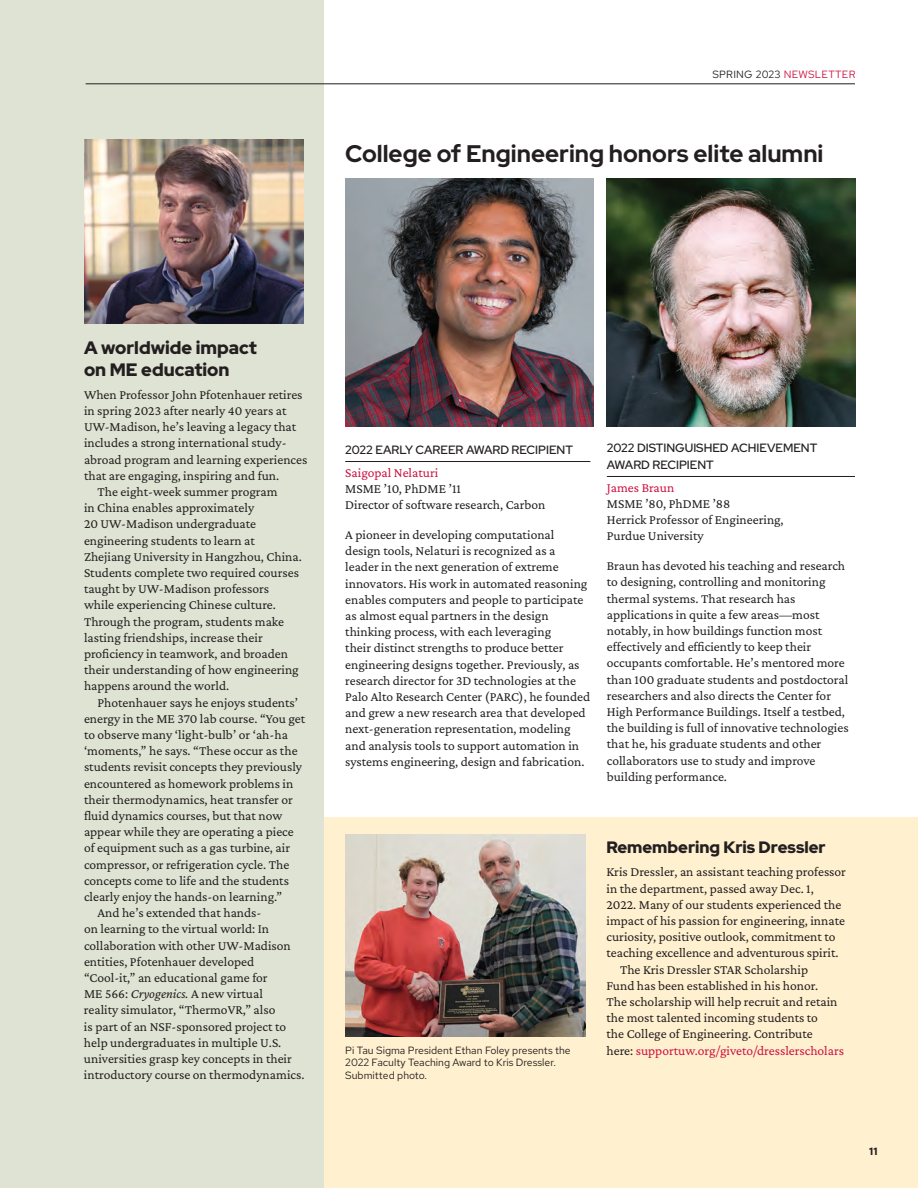
<style>
.page{position:relative;width:918px;height:1188px;background:#fff}
.page>*{position:absolute;margin:0;border:0;box-sizing:border-box;transform-origin:0 0}
.heading_16{font:700 24px "Red Hat Display";color:#231f20}
.heading_12{font:900 18px/21.6px "Red Hat Display";color:#231f20}
.body_text{font:900 16.5px "Red Hat Display";color:#231f20}
.body_text-2{font:13.5px/16.2px "Crimson Pro";color:#231f20}
.body_text-3{font:13.5px "Crimson Pro";color:#cd1141}
.heading_12-2{font:13.5px "Crimson Pro";color:#cd1141}
.heading_12-3{font:600 12px/16.5px "Red Hat Display";color:#231f20}
.top_mast_info{font:10.5px/12.6px "Red Hat Text";color:#231f20}
.top_mast_info-2{font:10.5px "Red Hat Text";letter-spacing:.025em;color:#231f20}
.t1{font:700 10.5px "Red Hat Text";color:#231f20}
.s1{color:#cd1141}
.s2{font-style:italic}
.s3{color:#231f20}
</style>
<div class="page">
<div style="left:324px;top:818px;width:594px;height:370px;background:#fff0cf"></div>
<div style="left:0;top:0;width:324px;height:1188px;background:#dfe3d3"></div>
<hr style="left:86px;top:84px;width:769px;height:1px;background:#231f20">
<hr style="left:345px;top:461px;width:245px;height:1px;background:#231f20">
<hr style="left:607px;top:476px;width:248px;height:1px;background:#231f20">
<img style="left:345px;top:835px;width:240px;height:201px">
<img style="left:84px;top:140px;width:219px;height:184px">
<img style="left:345px;top:178px;width:249px;height:249px">
<img style="left:607px;top:178px;width:248px;height:249px">
<p class="top_mast_info-2" style="left:712px;top:67px;width:145px">SPRING 2023 <span class="s1">NEWSLETTER</span></p>
<p class="heading_16" style="left:345px;top:138px;width:480px">College of Engineering honors elite alumni</p>
<p class="heading_12" style="left:84px;top:337px;width:174px">A worldwide impact on ME education</p>
<p class="body_text-2" style="left:84px;top:386px;width:225px">When Professor John Pfotenhauer retires in spring 2023 after nearly 40 years at UW-Madison, he’s leaving a legacy that includes a strong international study&shy;abroad program and learning experiences that are engaging, inspiring and fun.</p>
<p class="body_text-2" style="left:84px;top:483px;width:219px;text-indent:14px">The eight-week summer program<br>in China enables approximately<br>20 UW-Madison undergraduate engineering students to learn at Zhejiang University in Hangzhou, China.<br>Students complete two required courses taught by UW-Madison professors while experiencing Chinese culture.<br>Through the program, students make lasting friendships, increase their proficiency in teamwork, and broaden their understanding of how engineering happens around the world.</p>
<p class="body_text-2" style="left:84px;top:694px;width:223px;text-indent:14px">Photenhauer says he enjoys students’ energy in the ME 370 lab course. “You get to observe many ‘light-bulb’ or ‘ah-ha ‘moments,” he says. “These occur as the students revisit concepts they previously encountered as homework problems in their thermodynamics, heat transfer or fluid dynamics courses, but that now appear while they are operating a piece of equipment such as a gas turbine, air compressor, or refrigeration cycle. The concepts come to life and the students clearly enjoy the hands-on learning.”</p>
<p class="body_text-2" style="left:84px;top:905px;width:222px;text-indent:14px">And he’s extended that hands-<br>on learning to the virtual world: In collaboration with other UW-Madison entities, Pfotenhauer developed “Cool-it,” an educational game for<br>ME 566: <span class="s2">Cryogenics.</span> A new virtual<br>reality simulator, “ThermoVR,” also<br>is part of an NSF-sponsored project to help undergraduates in multiple U.S. universities grasp key concepts in their introductory course on thermodynamics.</p>
<p class="heading_12-3" style="left:345px;top:441px;width:229px">2022 EARLY CAREER AWARD RECIPIENT</p>
<p class="heading_12-2" style="left:345px;top:464px;width:95px">Saigopal Nelaturi</p>
<p class="body_text-2" style="left:345px;top:480px;width:117px">MSME ’10, PhDME ’11</p>
<p class="body_text-2" style="left:345px;top:497px;width:202px">Director of software research, Carbon</p>
<p class="body_text-2" style="left:345px;top:526px;width:246px">A pioneer in developing computational design tools, Nelaturi is recognized as a leader in the next generation of extreme innovators. His work in automated reasoning enables computers and people to participate as almost equal partners in the design thinking process, with each leveraging<br>their distinct strengths to produce better engineering designs together. Previously, as research director for 3D technologies at the Palo Alto Research Center (PARC), he founded and grew a new research area that developed next-generation representation, modeling and analysis tools to support automation in systems engineering, design and fabrication.</p>
<p class="heading_12-3" style="left:607px;top:440px;width:212px">2022 DISTINGUISHED ACHIEVEMENT<br>AWARD RECIPIENT</p>
<p class="body_text-3" style="left:607px;top:479px;width:69px">James Braun</p>
<p class="body_text-2" style="left:607px;top:495px;width:125px">MSME ’80, PhDME ’88</p>
<p class="body_text-2" style="left:607px;top:512px;width:178px">Herrick Professor of Engineering,<br>Purdue University</p>
<p class="body_text-2" style="left:607px;top:557px;width:243px">Braun has devoted his teaching and research to designing, controlling and monitoring thermal systems. That research has applications in quite a few areas—most notably, in how buildings function most effectively and efficiently to keep their occupants comfortable. He’s mentored more than 100 graduate students and postdoctoral researchers and also directs the Center for High Performance Buildings. Itself a testbed, the building is full of innovative technologies that he, his graduate students and other collaborators use to study and improve building performance.</p>
<p class="body_text" style="left:606px;top:837px;width:221px">Remembering Kris Dressler</p>
<p class="body_text-2" style="left:606px;top:864px;width:241px">Kris Dressler, an assistant teaching professor in the department, passed away Dec. 1, 2022. Many of our students experienced the impact of his passion for engineering, innate curiosity, positive outlook, commitment to teaching excellence and adventurous spirit.</p>
<p class="body_text-2" style="left:606px;top:961px;width:233px;text-indent:14px">The Kris Dressler STAR Scholarship Fund has been established in his honor.<br>The scholarship will help recruit and retain the most talented incoming students to the College of Engineering. Contribute</p>
<p class="top_mast_info" style="left:345px;top:1043px;width:227px">Pi Tau Sigma President Ethan Foley presents the</p>
<p class="body_text-3" style="left:606px;top:1042px;width:239px"><span class="s3">here:</span> supportuw.org/giveto/dresslerscholars</p>
<p class="top_mast_info" style="left:345px;top:1056px;width:212px">2022 Faculty Teaching Award to Kris Dressler.<br>Submitted photo.</p>
<p class="t1" style="left:869px;top:1145px;width:10px">11</p>
</div>
